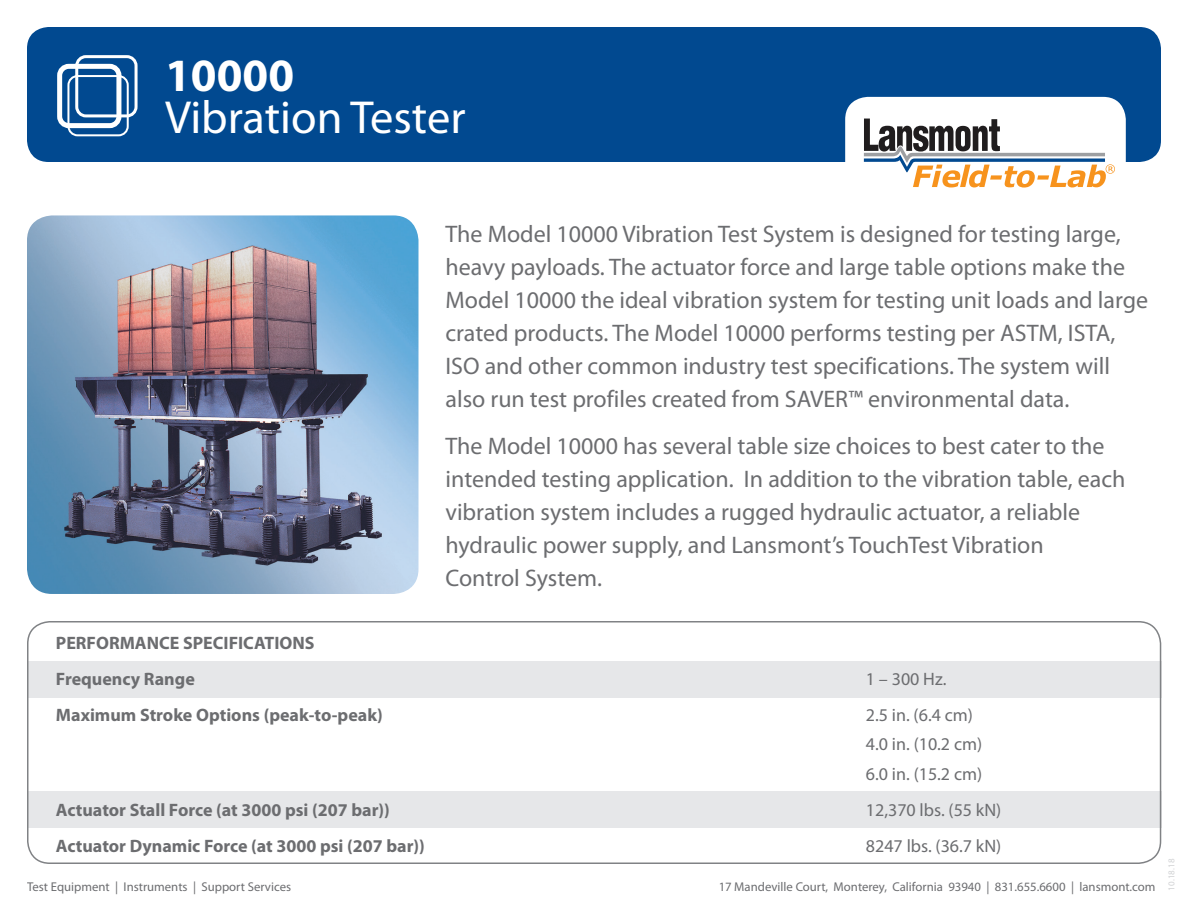
<style>
.page{position:relative;width:1188px;height:918px;background:#fff}
.page>*{position:absolute;margin:0;border:0;box-sizing:border-box;transform-origin:0 0}
.t1{font:46.5px "Myriad Pro";color:#fff}
.t2{font:700 46.5px "Myriad Pro";color:#fff}
.t3{font:24px/33px "Myriad Pro";color:#6c6d70}
.t4{font:700 18px "Myriad Pro";color:#6c6d70}
.t5{font:18px "Myriad Pro";color:#6c6d70}
.t6{font:12.75px "Myriad Pro";color:#6c6d70}
.t7{font:9px "Myriad Pro";color:#d1d2d4}
</style>
<div class="page">
<div style="left:27px;top:27px;width:1134px;height:135px;background:#014990;border-radius:22px"></div>
<div style="left:75px;top:55px;width:63px;height:62px;border:3px solid #fff;border-radius:9px"></div>
<div style="left:67px;top:75px;width:62px;height:61px;border:2px solid #fff;border-radius:9px"></div>
<div style="left:57px;top:64px;width:64px;height:64px;border:5px solid #fff;border-radius:9px"></div>
<div style="left:845px;top:97px;width:281px;height:110px;background:#fff;border-radius:23px"></div>
<svg style="left:864px;top:119px;width:251px;height:69px"></svg>
<img style="left:27px;top:215px;width:391px;height:379px">
<div style="left:27px;top:661px;width:1134px;height:36px;background:#e6e7e9"></div>
<div style="left:27px;top:791px;width:1134px;height:37px;background:#e6e7e9"></div>
<div style="left:27px;top:621px;width:1134px;height:243px;border:2px solid #808285;border-radius:22px"></div>
<p class="t2" style="left:165px;top:45px;width:131px">10000</p>
<p class="t1" style="left:165px;top:89px;width:302px">Vibration Tester</p>
<p class="t3" style="left:446px;top:217px;width:704px">The Model 10000 Vibration Test System is designed for testing large, heavy payloads. The actuator force and large table options make the Model 10000 the ideal vibration system for testing unit loads and large crated products. The Model 10000 performs testing per ASTM, ISTA, ISO and other common industry test specifications. The system will also run test profiles created from SAVER™ environmental data.</p>
<p class="t3" style="left:446px;top:429px;width:682px">The Model 10000 has several table size choices to best cater to the intended testing application. In addition to the vibration table, each vibration system includes a rugged hydraulic actuator, a reliable hydraulic power supply, and Lansmont’s TouchTest Vibration<br>Control System.</p>
<p class="t4" style="left:56px;top:631px;width:260px">PERFORMANCE SPECIFICATIONS</p>
<p class="t4" style="left:56px;top:667px;width:140px">Frequency Range</p>
<p class="t5" style="left:866px;top:668px;width:82px">1 – 300 Hz.</p>
<p class="t4" style="left:56px;top:703px;width:328px">Maximum Stroke Options (peak-to-peak)</p>
<p class="t5" style="left:866px;top:704px;width:109px">2.5 in. (6.4 cm)</p>
<p class="t5" style="left:866px;top:733px;width:118px">4.0 in. (10.2 cm)</p>
<p class="t5" style="left:866px;top:762px;width:118px">6.0 in. (15.2 cm)</p>
<p class="t4" style="left:56px;top:798px;width:335px">Actuator Stall Force (at 3000 psi (207 bar))</p>
<p class="t5" style="left:866px;top:798px;width:137px">12,370 lbs. (55 kN)</p>
<p class="t4" style="left:56px;top:834px;width:370px">Actuator Dynamic Force (at 3000 psi (207 bar))</p>
<p class="t5" style="left:866px;top:834px;width:137px">8247 lbs. (36.7 kN)</p>
<p class="t6" style="left:27px;top:879px;width:266px">Test Equipment | Instruments | Support Services</p>
<p class="t6" style="left:719px;top:879px;width:438px">17 Mandeville Court, Monterey, California 93940 | 831.655.6600 | lansmont.com</p>
<p class="t7" style="left:1166px;top:891px;width:34px;rotate:-90deg">10.18.18</p>
</div>
